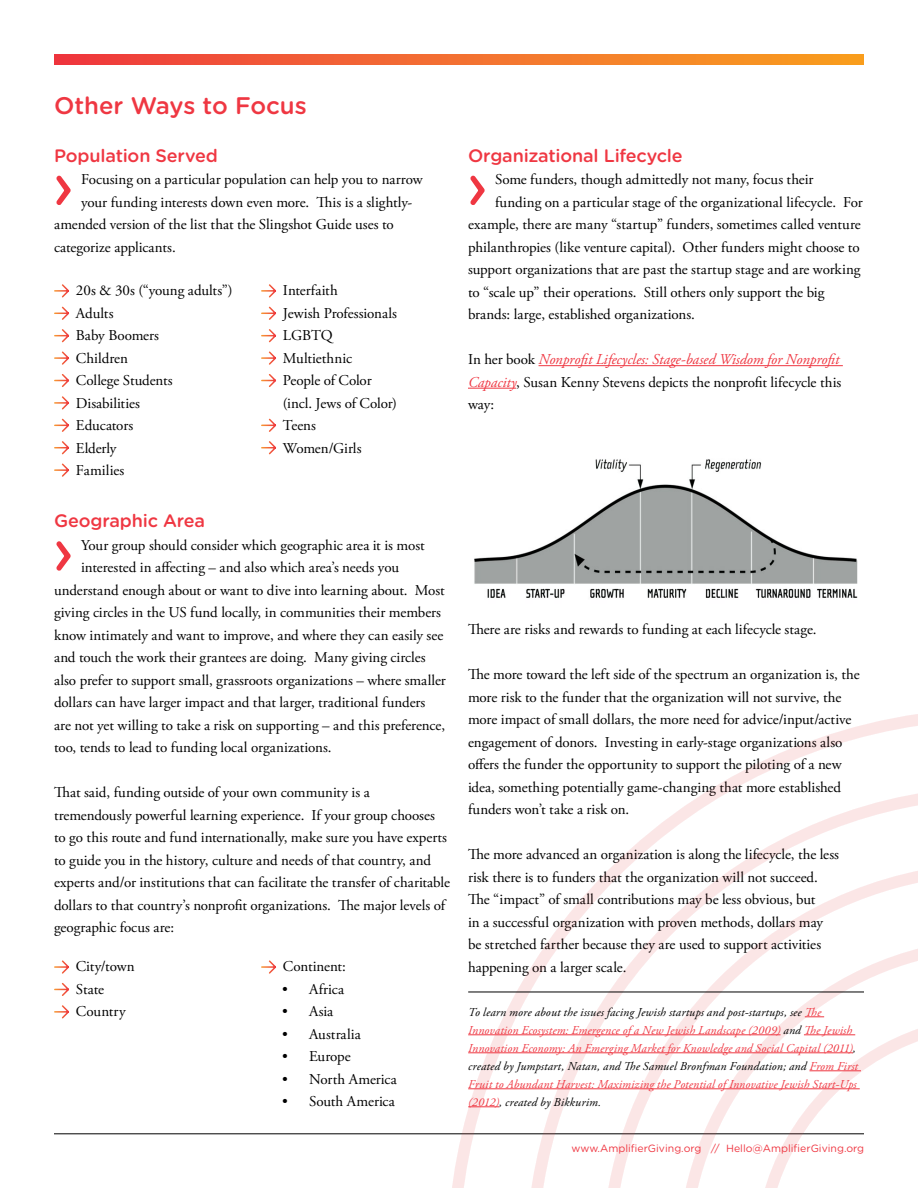
<style>
.page{position:relative;width:918px;height:1188px;background:#fff}
.page>*{position:absolute;margin:0;border:0;box-sizing:border-box;transform-origin:0 0}
.t1{font:500 24px "Gotham Rounded";color:#ef3742}
.t2{font:500 18px "Gotham Rounded";letter-spacing:-.01em;color:#ef3742}
.t3{font:15px/22.5px "Adobe Garamond Pro";color:#000}
.t4{font:italic 12px/18px "Adobe Garamond Pro";letter-spacing:.015em;color:#ef3742}
.t5{font:10.5px "Gotham Rounded";color:#ef3742}
.s1{font-style:italic;color:#ef3742}
.s2{color:#000}
</style>
<div class="page">
<hr style="left:54px;top:1134px;width:810px;height:1px;background:#000">
<hr style="left:539px;top:365px;width:304px;height:1px;background:#ef3742">
<hr style="left:468px;top:388px;width:48px;height:1px;background:#ef3742">
<svg style="left:397px;top:714px;width:521px;height:474px"></svg>
<svg style="left:56px;top:175px;width:15px;height:30px"></svg>
<svg style="left:470px;top:175px;width:15px;height:30px"></svg>
<svg style="left:56px;top:541px;width:15px;height:30px"></svg>
<hr style="left:468px;top:992px;width:396px;height:1px;background:#000">
<svg style="left:741px;top:1015px;width:177px;height:173px"></svg>
<hr style="left:468px;top:1035px;width:313px;height:1px;background:#ef3742">
<hr style="left:804px;top:1035px;width:51px;height:1px;background:#ef3742">
<hr style="left:468px;top:1053px;width:385px;height:1px;background:#ef3742">
<hr style="left:809px;top:1071px;width:52px;height:1px;background:#ef3742">
<hr style="left:468px;top:1089px;width:392px;height:1px;background:#ef3742">
<hr style="left:468px;top:1107px;width:31px;height:1px;background:#ef3742">
<svg style="left:54px;top:284px;width:15px;height:14px"></svg>
<svg style="left:261px;top:284px;width:15px;height:14px"></svg>
<svg style="left:54px;top:306px;width:15px;height:14px"></svg>
<svg style="left:261px;top:306px;width:15px;height:14px"></svg>
<svg style="left:54px;top:329px;width:15px;height:14px"></svg>
<svg style="left:261px;top:329px;width:15px;height:14px"></svg>
<svg style="left:54px;top:351px;width:15px;height:14px"></svg>
<svg style="left:261px;top:351px;width:15px;height:14px"></svg>
<svg style="left:54px;top:374px;width:15px;height:13px"></svg>
<svg style="left:261px;top:374px;width:15px;height:13px"></svg>
<svg style="left:54px;top:396px;width:15px;height:14px"></svg>
<svg style="left:54px;top:418px;width:15px;height:14px"></svg>
<svg style="left:54px;top:960px;width:15px;height:14px"></svg>
<svg style="left:261px;top:960px;width:15px;height:14px"></svg>
<svg style="left:261px;top:418px;width:15px;height:14px"></svg>
<svg style="left:54px;top:441px;width:15px;height:14px"></svg>
<svg style="left:54px;top:983px;width:15px;height:13px"></svg>
<svg style="left:261px;top:441px;width:15px;height:14px"></svg>
<svg style="left:54px;top:463px;width:15px;height:14px"></svg>
<svg style="left:54px;top:1005px;width:15px;height:14px"></svg>
<img style="left:474px;top:459px;width:384px;height:139px">
<svg style="left:54px;top:54px;width:810px;height:11px;background:#f36d2f"></svg>
<h1 class="t1" style="left:54px;top:89px;width:254px">Other Ways to Focus</h1>
<p class="t2" style="left:54px;top:142px;width:165px">Population Served</p>
<p class="t3" style="left:81px;top:169px;width:343px">Focusing on a particular population can help you to narrow</p>
<p class="t3" style="left:81px;top:191px;width:333px">your funding interests down even more. This is a slightly-</p>
<p class="t3" style="left:54px;top:214px;width:341px">amended version of the list that the Slingshot Guide uses to</p>
<p class="t3" style="left:54px;top:236px;width:123px">categorize applicants.</p>
<p class="t3" style="left:76px;top:280px;width:158px">20s &amp; 30s (“young adults”)<br>Adults<br>Baby Boomers<br>Children<br>College Students<br>Disabilities<br>Educators<br>Elderly<br>Families</p>
<p class="t3" style="left:283px;top:280px;width:116px">Interfaith<br>Jewish Professionals<br>LGBTQ<br>Multiethnic<br>People of Color (incl. Jews of Color)<br>Teens<br>Women/Girls</p>
<p class="t2" style="left:54px;top:508px;width:152px">Geographic Area</p>
<p class="t3" style="left:81px;top:534px;width:345px">Your group should consider which geographic area it is most</p>
<p class="t3" style="left:81px;top:557px;width:320px">interested in affecting – and also which area’s needs you</p>
<p class="t3" style="left:54px;top:579px;width:392px">understand enough about or want to dive into learning about. Most</p>
<p class="t3" style="left:54px;top:602px;width:389px">giving circles in the US fund locally, in communities their members</p>
<p class="t3" style="left:54px;top:624px;width:391px">know intimately and want to improve, and where they can easily see</p>
<p class="t3" style="left:54px;top:647px;width:373px">and touch the work their grantees are doing. Many giving circles</p>
<p class="t3" style="left:54px;top:669px;width:393px">also prefer to support small, grassroots organizations – where smaller</p>
<p class="t3" style="left:54px;top:692px;width:373px">dollars can have larger impact and that larger, traditional funders</p>
<p class="t3" style="left:54px;top:714px;width:393px">are not yet willing to take a risk on supporting – and this preference,</p>
<p class="t3" style="left:54px;top:737px;width:279px">too, tends to lead to funding local organizations.</p>
<p class="t3" style="left:54px;top:782px;width:397px">That said, funding outside of your own community is a tremendously powerful learning experience. If your group chooses to go this route and fund internationally, make sure you have experts to guide you in the history, culture and needs of that country, and experts and/or institutions that can facilitate the transfer of charitable dollars to that country’s nonprofit organizations. The major levels of geographic focus are:</p>
<p class="t3" style="left:76px;top:956px;width:60px">City/town<br>State<br>Country</p>
<p class="t3" style="left:283px;top:956px;width:64px">Continent:</p>
<p class="t3" style="left:282px;top:978px;width:64px">• Africa</p>
<p class="t3" style="left:282px;top:1001px;width:53px">• Asia</p>
<p class="t3" style="left:282px;top:1023px;width:80px">• Australia</p>
<p class="t3" style="left:282px;top:1046px;width:70px">• Europe</p>
<p class="t3" style="left:282px;top:1068px;width:116px">• North America</p>
<p class="t3" style="left:282px;top:1091px;width:114px">• South America</p>
<p class="t2" style="left:468px;top:142px;width:216px">Organizational Lifecycle</p>
<p class="t3" style="left:495px;top:169px;width:320px">Some funders, though admittedly not many, focus their</p>
<p class="t3" style="left:495px;top:191px;width:369px">funding on a particular stage of the organizational lifecycle. For</p>
<p class="t3" style="left:468px;top:214px;width:394px">example, there are many “startup” funders, sometimes called venture</p>
<p class="t3" style="left:468px;top:236px;width:393px">philanthropies (like venture capital). Other funders might choose to</p>
<p class="t3" style="left:468px;top:259px;width:394px">support organizations that are past the startup stage and are working</p>
<p class="t3" style="left:468px;top:281px;width:358px">to “scale up” their operations. Still others only support the big</p>
<p class="t3" style="left:468px;top:304px;width:228px">brands: large, established organizations.</p>
<p class="t3" style="left:468px;top:349px;width:375px">In her book <span class="s1">Nonprofit Lifecycles: Stage-based Wisdom for Nonprofit<br>Capacity</span>, Susan Kenny Stevens depicts the nonprofit lifecycle this way:</p>
<p class="t3" style="left:468px;top:619px;width:350px">There are risks and rewards to funding at each lifecycle stage.</p>
<p class="t3" style="left:468px;top:664px;width:393px">The more toward the left side of the spectrum an organization is, the more risk to the funder that the organization will not survive, the more impact of small dollars, the more need for advice/input/active engagement of donors. Investing in early-stage organizations also offers the funder the opportunity to support the piloting of a new idea, something potentially game-changing that more established funders won’t take a risk on.</p>
<p class="t3" style="left:468px;top:844px;width:373px">The more advanced an organization is along the lifecycle, the less risk there is to funders that the organization will not succeed.<br>The “impact” of small contributions may be less obvious, but<br>in a successful organization with proven methods, dollars may be stretched farther because they are used to support activities happening on a larger scale.</p>
<p class="t4" style="left:468px;top:1003px;width:391px"><span class="s2">To learn more about the issues facing Jewish startups and post-startups, see</span> The Innovation Ecosystem: Emergence of a New Jewish Landscape (2009) <span class="s2">and</span> The Jewish Innovation Economy: An Emerging Market for Knowledge and Social Capital (2011)<span class="s2">, created by Jumpstart, Natan, and The Samuel Bronfman Foundation; and</span> From First Fruit to Abundant Harvest: Maximizing the Potential of Innovative Jewish Start-Ups (2012)<span class="s2">, created by Bikkurim.</span></p>
<p class="t5" style="left:572px;top:1141px;width:294px">www.AmplifierGiving.org // Hello@AmplifierGiving.org</p>
</div>
